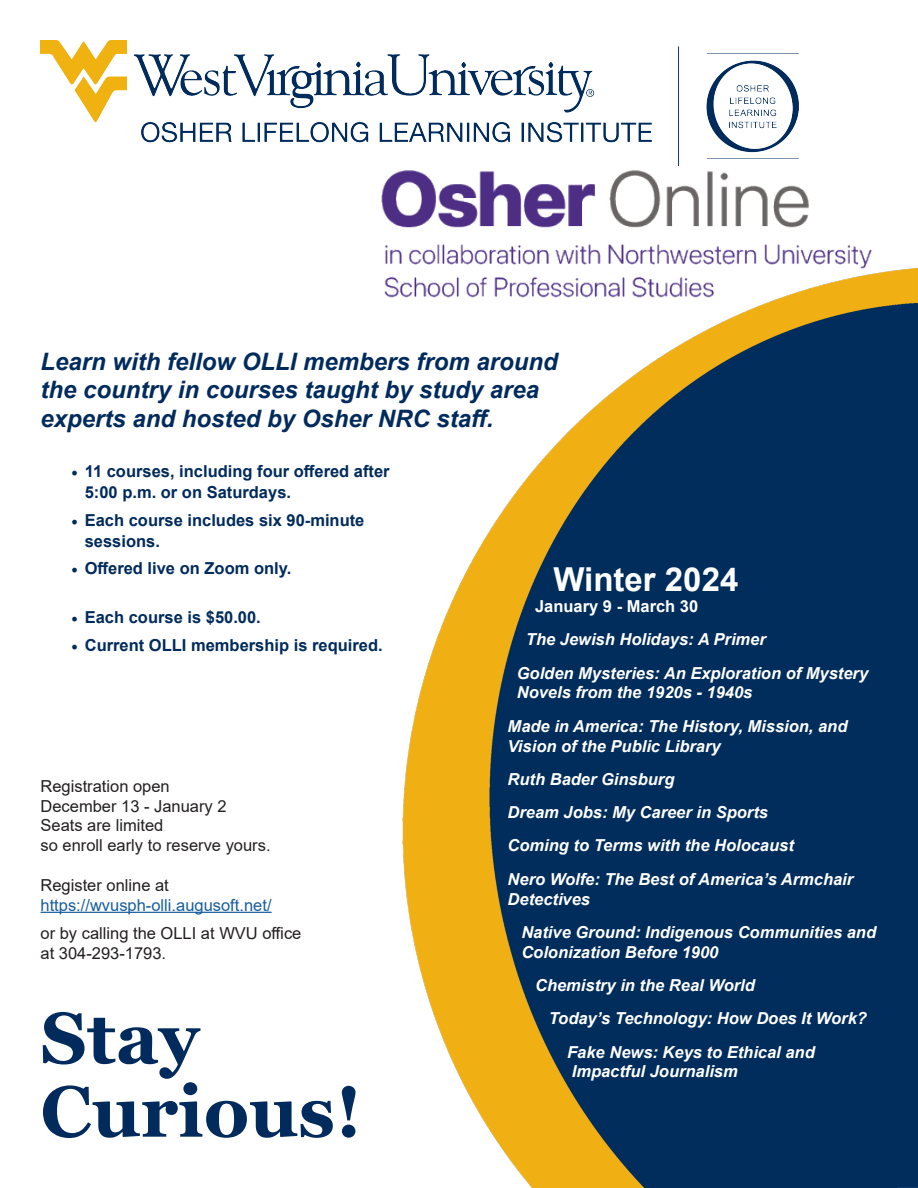
<style>
.page{position:relative;width:918px;height:1188px;background:#fff}
.page>*{position:absolute;margin:0;border:0;box-sizing:border-box;transform-origin:0 0}
.t1{font:700 72px "Georgia";color:#002b5c}
.t2{font:700 33px "Arial";color:#fff}
.t3{font:italic 700 24px/28.8px "Arial";color:#002b5c}
.t4{font:italic 700 16.5px/19.8px "Arial";color:#fff}
.t5{font:700 16.5px/21px "Arial";color:#002b5c}
.t6{font:16.5px "Arial";color:#231f20}
.t7{font:16.5px "Arial";color:#175d9e}
.t8{font:700 16.5px "Arial";color:#fff}
.s1{font-family:"Minion Pro";font-weight:400;font-size:18px}
</style>
<div class="page">
<img style="left:40px;top:41px;width:758px;height:125px">
<img style="left:382px;top:171px;width:490px;height:127px">
<img style="left:391px;top:268px;width:527px;height:920px">
<hr style="left:40px;top:912px;width:232px;height:1px;background:#175d9e">
<p class="t3" style="left:40px;top:347px;width:519px">Learn with fellow OLLI members from around the country in courses taught by study area experts and hosted by Osher NRC staff.</p>
<p class="t5" style="left:85px;top:461px;width:306px;text-indent:-14px"><span class="s1">•</span> 11 courses, including four offered after<br>5:00 p.m. or on Saturdays.</p>
<p class="t5" style="left:85px;top:510px;width:281px;text-indent:-14px"><span class="s1">•</span> Each course includes six 90-minute sessions.</p>
<p class="t5" style="left:71px;top:558px;width:221px"><span class="s1">•</span> Offered live on Zoom only.</p>
<p class="t5" style="left:71px;top:607px;width:191px"><span class="s1">•</span> Each course is $50.00.</p>
<p class="t5" style="left:71px;top:635px;width:313px"><span class="s1">•</span> Current OLLI membership is required.</p>
<p class="t2" style="left:553px;top:556px;width:186px">Winter 2024</p>
<p class="t8" style="left:535px;top:595px;width:165px">January 9 - March 30</p>
<p class="t4" style="left:526px;top:630px;width:241px">The Jewish Holidays: A Primer</p>
<p class="t4" style="left:517px;top:663px;width:353px">Golden Mysteries: An Exploration of Mystery<br>Novels from the 1920s - 1940s</p>
<p class="t4" style="left:508px;top:717px;width:341px">Made in America: The History, Mission, and<br>Vision of the Public Library</p>
<p class="t4" style="left:508px;top:770px;width:168px">Ruth Bader Ginsburg</p>
<p class="t4" style="left:508px;top:803px;width:262px">Dream Jobs: My Career in Sports</p>
<p class="t4" style="left:508px;top:836px;width:288px">Coming to Terms with the Holocaust</p>
<p class="t4" style="left:508px;top:870px;width:347px">Nero Wolfe: The Best of America’s Armchair<br>Detectives</p>
<p class="t4" style="left:521px;top:923px;width:356px">Native Ground: Indigenous Communities and<br>Colonization Before 1900</p>
<p class="t4" style="left:535px;top:976px;width:221px">Chemistry in the Real World</p>
<p class="t4" style="left:549px;top:1009px;width:320px">Today’s Technology: How Does It Work?</p>
<p class="t4" style="left:567px;top:1042px;width:249px">Fake News: Keys to Ethical and<br>Impactful Journalism</p>
<p class="t6" style="left:40px;top:775px;width:131px">Registration open</p>
<p class="t6" style="left:40px;top:794px;width:188px">December 13 - January 2</p>
<p class="t6" style="left:40px;top:814px;width:124px">Seats are limited</p>
<p class="t6" style="left:40px;top:834px;width:232px">so enroll early to reserve yours.</p>
<p class="t6" style="left:40px;top:874px;width:130px">Register online at</p>
<p class="t7" style="left:40px;top:893px;width:233px">https://wvusph-olli.augusoft.net/</p>
<p class="t6" style="left:40px;top:922px;width:262px">or by calling the OLLI at WVU office</p>
<p class="t6" style="left:40px;top:942px;width:127px">at 304-293-1793.</p>
<p class="t1" style="left:40px;top:992px;width:160px">Stay</p>
<p class="t1" style="left:40px;top:1065px;width:323px">Curious!</p>
</div>
